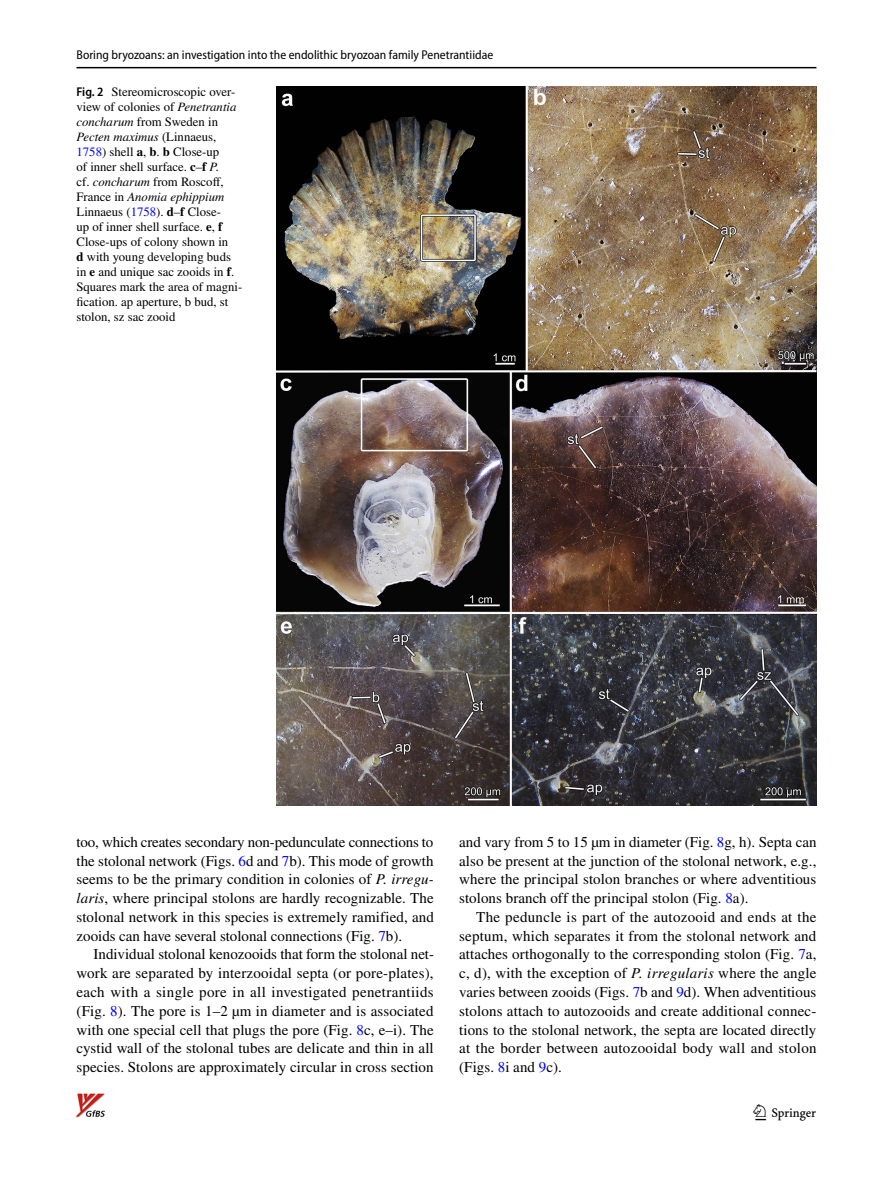
<style>
.page{position:relative;width:893px;height:1187px;background:#fff}
.page>*{position:absolute;margin:0;border:0;box-sizing:border-box;transform-origin:0 0}
.t1{font:22.5px "Springnew Regular 3";color:#000}
.t2{font:15px/18.8px "STIX";letter-spacing:.005em;color:#000;text-align:justify}
.t3{font:12.75px/15px "STIX";color:#000}
.t4{font:semi-condensed 12.75px "Myriad Pro";color:#000}
.s1{font-family:"Myriad Pro";font-weight:600;font-stretch:semi-condensed}
.s2{font-style:italic}
.s3{color:#00f}
.s4{font-weight:700}
</style>
<div class="page">
<hr style="left:77px;top:67px;width:739px;height:1px;background:#000">
<img style="left:75px;top:1093px;width:30px;height:25px">
<img style="left:276px;top:87px;width:540px;height:718px">
<p class="t4" style="left:77px;top:48px;width:418px">Boring bryozoans: an investigation into the endolithic bryozoan family Penetrantiidae</p>
<p class="t3" style="left:77px;top:85px;width:167px"><span class="s1">Fig. 2</span> Stereomicroscopic over&shy;view of colonies of <span class="s2">Penetrantia concharum</span> from Sweden in<br><span class="s2">Pecten maximus</span> (Linnaeus,<br><span class="s3">1758</span>) shell <span class="s4">a</span>, <span class="s4">b</span>. <span class="s4">b</span> Close-up<br>of inner shell surface. <span class="s4">c</span>–<span class="s4">f</span> <span class="s2">P.<br></span>cf. <span class="s2">concharum</span> from Roscoff,<br>France in <span class="s2">Anomia ephippium<br></span>Linnaeus (<span class="s3">1758</span>). <span class="s4">d</span>–<span class="s4">f</span> Close-<br>up of inner shell surface. <span class="s4">e</span>, <span class="s4">f<br></span>Close-ups of colony shown in<br><span class="s4">d</span> with young developing buds in <span class="s4">e</span> and unique sac zooids in <span class="s4">f</span>.<br>Squares mark the area of magni&shy;fication. ap aperture, b bud, st stolon, sz sac zooid</p>
<p class="t2" style="left:77px;top:833px;width:359px">too, which creates secondary non-pedunculate connections to the stolonal network (Figs. <span class="s3">6</span>d and <span class="s3">7</span>b). This mode of growth seems to be the primary condition in colonies of <span class="s2">P. irregu&shy;laris</span>, where principal stolons are hardly recognizable. The stolonal network in this species is extremely ramified, and zooids can have several stolonal connections (Fig. <span class="s3">7</span>b).</p>
<p class="t2" style="left:77px;top:946px;width:359px;text-indent:17px">Individual stolonal kenozooids that form the stolonal net&shy;work are separated by interzooidal septa (or pore-plates), each with a single pore in all investigated penetrantiids (Fig. <span class="s3">8</span>). The pore is 1–2 µm in diameter and is associated with one special cell that plugs the pore (Fig. <span class="s3">8</span>c, e–i). The cystid wall of the stolonal tubes are delicate and thin in all species. Stolons are approximately circular in cross section</p>
<p class="t2" style="left:459px;top:833px;width:359px">and vary from 5 to 15 µm in diameter (Fig. <span class="s3">8</span>g, h). Septa can also be present at the junction of the stolonal network, e.g., where the principal stolon branches or where adventitious stolons branch off the principal stolon (Fig. <span class="s3">8</span>a).</p>
<p class="t2" style="left:459px;top:908px;width:359px;text-indent:17px">The peduncle is part of the autozooid and ends at the septum, which separates it from the stolonal network and attaches orthogonally to the corresponding stolon (Fig. <span class="s3">7</span>a, c, d), with the exception of <span class="s2">P. irregularis</span> where the angle varies between zooids (Figs. <span class="s3">7</span>b and <span class="s3">9</span>d). When adventitious stolons attach to autozooids and create additional connec&shy;tions to the stolonal network, the septa are located directly at the border between autozooidal body wall and stolon (Figs. <span class="s3">8</span>i and <span class="s3">9</span>c).</p>
<h1 class="t1" style="left:755px;top:1104px;width:62px">1 3</h1>
</div>
